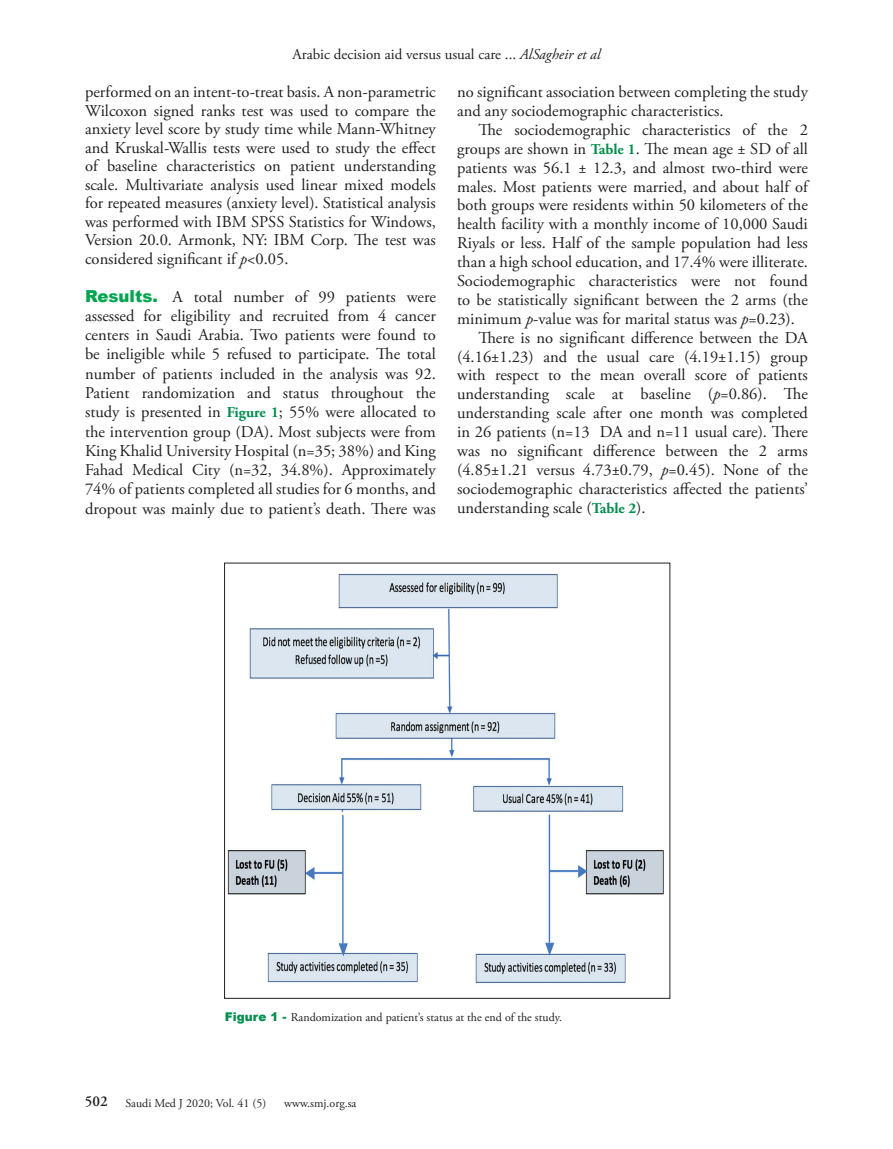
<style>
.page{position:relative;width:893px;height:1149px;background:#fff}
.page>*{position:absolute;margin:0;border:0;box-sizing:border-box;transform-origin:0 0}
.t1{font:16.5px/19.2px "Adobe Garamond Pro";color:#231f20;text-align:justify}
.t2{font:15px "Adobe Garamond Pro";color:#231f20}
.t3{font:600 15px "Adobe Garamond Pro";color:#231f20}
.t4{font:12px "Adobe Garamond Pro";color:#231f20}
.s1{font-style:italic}
.s2{font-family:"Arial";font-weight:900;color:#00a54f}
.s3{font-weight:700;font-size:15px;color:#008f4d}
.s4{font-family:"Arial";font-weight:900;color:#008f4d}
</style>
<div class="page">
<img style="left:227px;top:573px;width:437px;height:411px">
<p class="t2" style="left:292px;top:45px;width:310px">Arabic decision aid versus usual care ... <span class="s1">AlSagheir et al</span></p>
<p class="t1" style="left:85px;top:83px;width:352px;line-height:18.5px">performed on an intent-to-treat basis. A non-parametric Wilcoxon signed ranks test was used to compare the anxiety level score by study time while Mann-Whitney and Kruskal-Wallis tests were used to study the effect of baseline characteristics on patient understanding scale. Multivariate analysis used linear mixed models for repeated measures (anxiety level). Statistical analysis was performed with IBM SPSS Statistics for Windows, Version 20.0. Armonk, NY: IBM Corp. The test was considered significant if <span class="s1">p</span>&lt;0.05.</p>
<p class="t1" style="left:85px;top:287px;width:352px"><span class="s2">Results.</span> A total number of 99 patients were assessed for eligibility and recruited from 4 cancer centers in Saudi Arabia. Two patients were found to be ineligible while 5 refused to participate. The total number of patients included in the analysis was 92.<br>Patient randomization and status throughout the study is presented in <span class="s3">Figure 1</span>; 55% were allocated to the intervention group (DA). Most subjects were from King Khalid University Hospital (n=35; 38%) and King Fahad Medical City (n=32, 34.8%). Approximately 74% of patients completed all studies for 6 months, and dropout was mainly due to patient’s death. There was</p>
<p class="t1" style="left:457px;top:83px;width:352px">no significant association between completing the study and any sociodemographic characteristics.</p>
<p class="t1" style="left:478px;top:120px;width:331px">The sociodemographic characteristics of the 2</p>
<p class="t1" style="left:457px;top:139px;width:352px">groups are shown in <span class="s3">Table 1</span>. The mean age ± SD of all</p>
<p class="t1" style="left:457px;top:158px;width:352px">patients was 56.1 ± 12.3, and almost two-third were</p>
<p class="t1" style="left:457px;top:177px;width:352px">males. Most patients were married, and about half of</p>
<p class="t1" style="left:457px;top:196px;width:352px">both groups were residents within 50 kilometers of the</p>
<p class="t1" style="left:457px;top:215px;width:352px">health facility with a monthly income of 10,000 Saudi</p>
<p class="t1" style="left:457px;top:234px;width:352px">Riyals or less. Half of the sample population had less</p>
<p class="t1" style="left:457px;top:253px;width:352px">than a high school education, and 17.4% were illiterate.</p>
<p class="t1" style="left:457px;top:271px;width:352px">Sociodemographic characteristics were not found</p>
<p class="t1" style="left:457px;top:290px;width:352px">to be statistically significant between the 2 arms (the</p>
<p class="t1" style="left:457px;top:309px;width:339px">minimum <span class="s1">p</span>-value was for marital status was <span class="s1">p</span>=0.23).</p>
<p class="t1" style="left:478px;top:328px;width:331px">There is no significant difference between the DA</p>
<p class="t1" style="left:457px;top:347px;width:352px">(4.16±1.23) and the usual care (4.19±1.15) group</p>
<p class="t1" style="left:457px;top:366px;width:352px">with respect to the mean overall score of patients</p>
<p class="t1" style="left:457px;top:385px;width:352px">understanding scale at baseline (<span class="s1">p</span>=0.86). The</p>
<p class="t1" style="left:457px;top:404px;width:352px">understanding scale after one month was completed</p>
<p class="t1" style="left:457px;top:423px;width:352px">in 26 patients (n=13 DA and n=11 usual care). There</p>
<p class="t1" style="left:457px;top:441px;width:352px">was no significant difference between the 2 arms</p>
<p class="t1" style="left:457px;top:460px;width:352px">(4.85±1.21 versus 4.73±0.79, <span class="s1">p</span>=0.45). None of the</p>
<p class="t1" style="left:457px;top:479px;width:352px">sociodemographic characteristics affected the patients’</p>
<p class="t1" style="left:457px;top:498px;width:190px">understanding scale (<span class="s3">Table 2</span>).</p>
<p class="t4" style="left:225px;top:1009px;width:339px"><span class="s4">Figure 1 -</span> Randomization and patient’s status at the end of the study.</p>
<p class="t3" style="left:85px;top:1092px;width:24px">502</p>
<p class="t4" style="left:126px;top:1095px;width:141px">Saudi Med J 2020; Vol. 41 (5)</p>
<p class="t4" style="left:284px;top:1095px;width:74px">www.smj.org.sa</p>
</div>
